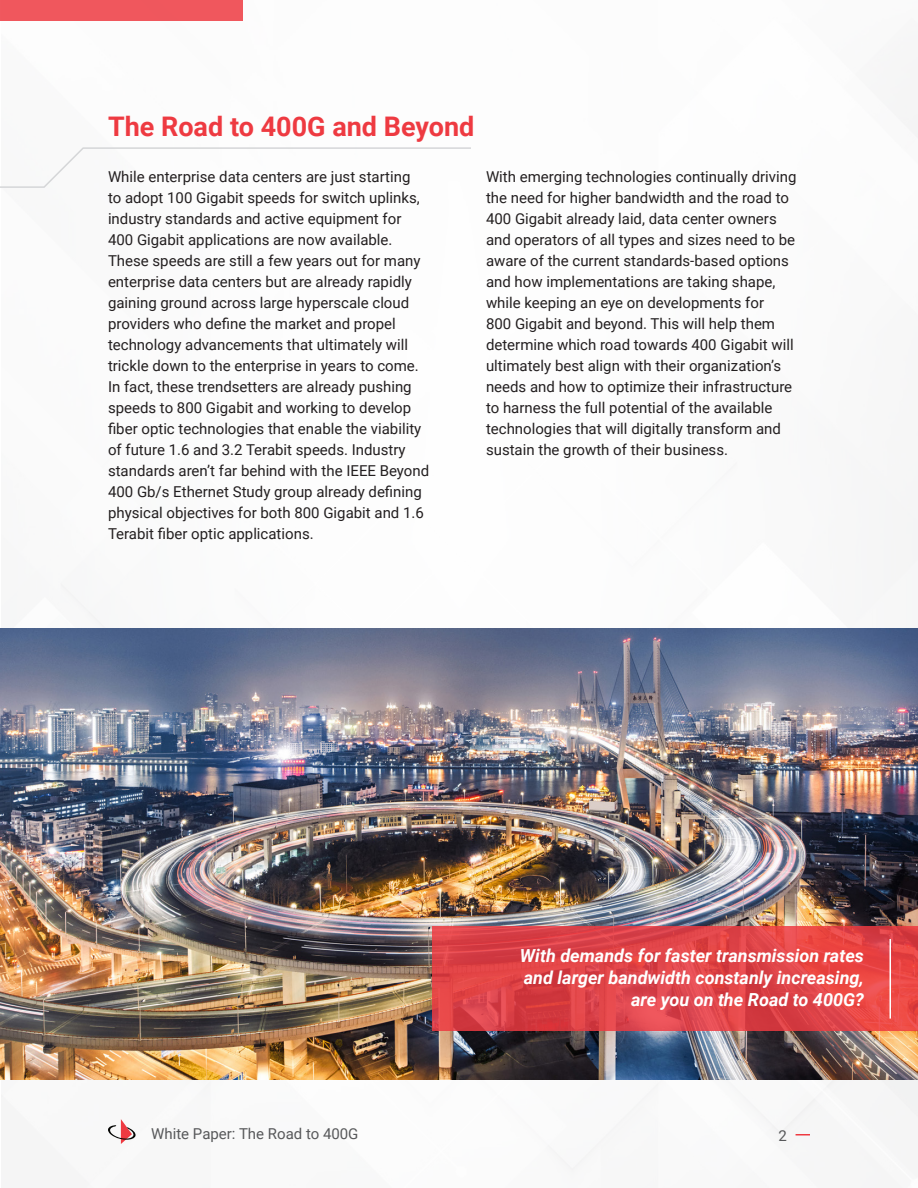
<style>
.page{position:relative;width:918px;height:1188px;background:#fff}
.page>*{position:absolute;margin:0;border:0;box-sizing:border-box;transform-origin:0 0}
.t1{font:700 27px "Roboto";color:#ee3a41}
.t2{font:italic 700 18px/21.6px "Roboto";color:#fff;text-align:right}
.t3{font:15px/21px "Roboto";color:#231f20}
.t4{font:15px "Roboto";color:#57585a}
</style>
<div class="page">
<svg style="left:796px;top:1134px;width:14px;height:2px"></svg>
<svg style="left:108px;top:1119px;width:28px;height:25px"></svg>
<div style="left:0;top:0;width:243px;height:20px;background:#f0575d"></div>
<img style="left:0;top:629px;width:918px;height:451px">
<svg style="left:432px;top:927px;width:486px;height:104px;background:#df4347"></svg>
<hr style="left:890px;top:939px;width:1px;height:80px;background:#fff">
<svg style="left:0;top:147px;width:471px;height:41px"></svg>
<p class="t1" style="left:108px;top:108px;width:368px">The Road to 400G and Beyond</p>
<p class="t3" style="left:108px;top:166px;width:323px">While enterprise data centers are just starting<br>to adopt 100 Gigabit speeds for switch uplinks, industry standards and active equipment for 400 Gigabit applications are now available.<br>These speeds are still a few years out for many enterprise data centers but are already rapidly gaining ground across large hyperscale cloud providers who define the market and propel technology advancements that ultimately will trickle down to the enterprise in years to come.<br>In fact, these trendsetters are already pushing speeds to 800 Gigabit and working to develop fiber optic technologies that enable the viability of future 1.6 and 3.2 Terabit speeds. Industry standards aren’t far behind with the IEEE Beyond 400 Gb/s Ethernet Study group already defining physical objectives for both 800 Gigabit and 1.6<br>Terabit fiber optic applications.</p>
<p class="t3" style="left:486px;top:166px;width:312px">With emerging technologies continually driving the need for higher bandwidth and the road to 400 Gigabit already laid, data center owners and operators of all types and sizes need to be aware of the current standards-based options and how implementations are taking shape, while keeping an eye on developments for<br>800 Gigabit and beyond. This will help them determine which road towards 400 Gigabit will ultimately best align with their organization’s needs and how to optimize their infrastructure to harness the full potential of the available technologies that will digitally transform and sustain the growth of their business.</p>
<p class="t2" style="left:520px;top:945px;width:346px">With demands for faster transmission rates and larger bandwidth constanly increasing, are you on the Road to 400G?</p>
<p class="t4" style="left:151px;top:1123px;width:209px">White Paper: The Road to 400G</p>
<p class="t4" style="left:779px;top:1125px;width:10px">2</p>
</div>
